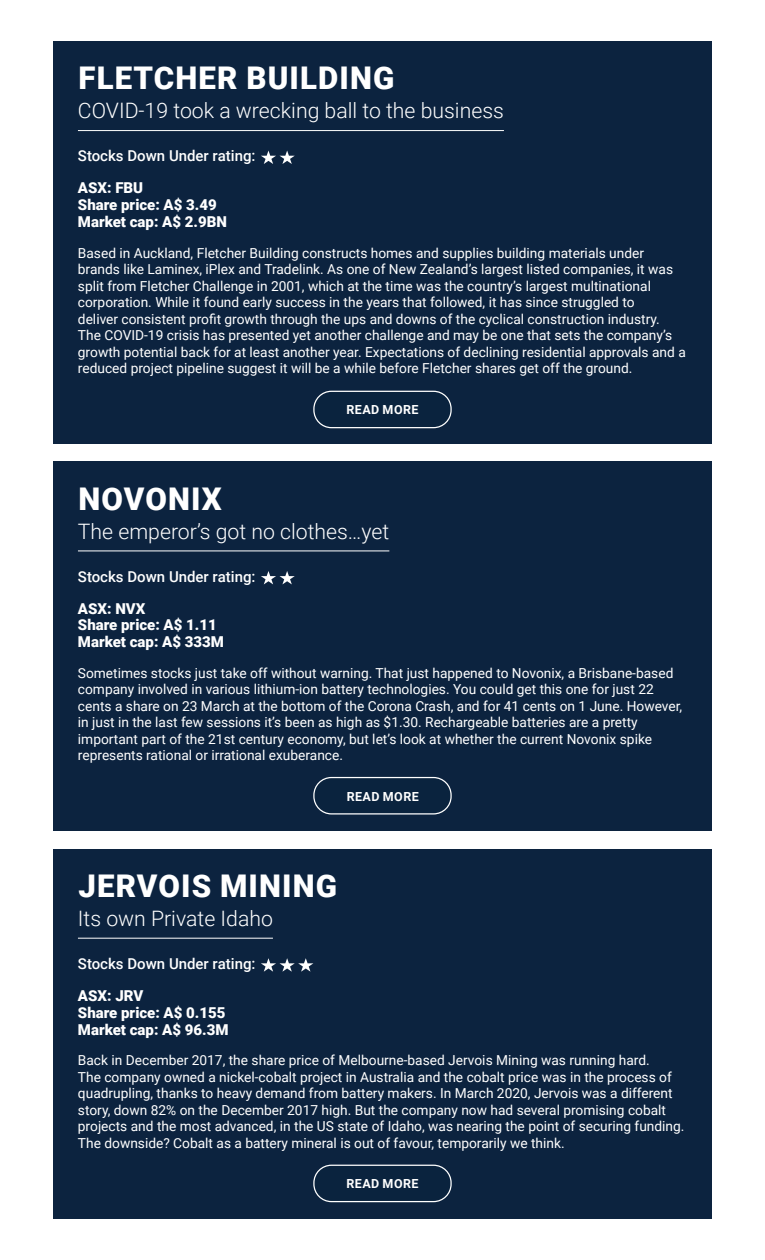
<style>
.page{position:relative;width:765px;height:1260px;background:#fff}
.page>*{position:absolute;margin:0;border:0;box-sizing:border-box;transform-origin:0 0}
.t1{font:900 31.25px "Roboto";letter-spacing:.035em;color:#fff}
.t2{font:300 21.25px "Roboto";color:#fff}
.t3{font:900 15px/16.9px "Roboto";color:#fff}
.t4{font:500 15px "Roboto";color:#fff}
.t5{font:13.75px/16.5px "Roboto";color:#fff}
.t6{font:700 12.5px "Roboto";letter-spacing:.035em;color:#fff}
</style>
<div class="page">
<div style="left:53px;top:41px;width:659px;height:403px;background:#0c233f"></div>
<hr style="left:78px;top:130px;width:426px;height:1px;background:#fff">
<svg style="left:261px;top:151px;width:34px;height:13px"></svg>
<div style="left:313px;top:391px;width:139px;height:37px;border:1px solid #fff;border-radius:18px"></div>
<div style="left:53px;top:462px;width:659px;height:369px;background:#0c233f"></div>
<hr style="left:78px;top:551px;width:311px;height:1px;background:#fff">
<svg style="left:261px;top:571px;width:34px;height:13px"></svg>
<div style="left:313px;top:777px;width:139px;height:38px;border:1px solid #fff;border-radius:18px"></div>
<div style="left:53px;top:849px;width:659px;height:370px;background:#0c233f"></div>
<hr style="left:78px;top:938px;width:195px;height:1px;background:#fff">
<svg style="left:261px;top:958px;width:52px;height:14px"></svg>
<div style="left:313px;top:1165px;width:139px;height:37px;border:1px solid #fff;border-radius:18px"></div>
<h1 class="t1" style="left:79px;top:56px;width:317px">FLETCHER BUILDING</h1>
<h2 class="t2" style="left:78px;top:96px;width:427px">COVID-19 took a wrecking ball to the business</h2>
<p class="t4" style="left:78px;top:145px;width:179px">Stocks Down Under rating:</p>
<p class="t3" style="left:78px;top:179px;width:151px">ASX: FBU<br>Share price: A$ 3.49<br>Market cap: A$ 2.9BN</p>
<p class="t5" style="left:78px;top:244px;width:609px">Based in Auckland, Fletcher Building constructs homes and supplies building materials under brands like Laminex, iPlex and Tradelink. As one of New Zealand’s largest listed companies, it was split from Fletcher Challenge in 2001, which at the time was the country’s largest multinational corporation. While it found early success in the years that followed, it has since struggled to<br>deliver consistent profit growth through the ups and downs of the cyclical construction industry.<br>The COVID-19 crisis has presented yet another challenge and may be one that sets the company’s growth potential back for at least another year. Expectations of declining residential approvals and a reduced project pipeline suggest it will be a while before Fletcher shares get off the ground.</p>
<p class="t6" style="left:346px;top:401px;width:74px">READ MORE</p>
<h1 class="t1" style="left:79px;top:477px;width:145px">NOVONIX</h1>
<h2 class="t2" style="left:78px;top:516px;width:313px">The emperor’s got no clothes…yet</h2>
<p class="t4" style="left:78px;top:566px;width:179px">Stocks Down Under rating:</p>
<p class="t3" style="left:78px;top:599px;width:148px">ASX: NVX<br>Share price: A$ 1.11<br>Market cap: A$ 333M</p>
<p class="t5" style="left:78px;top:664px;width:606px">Sometimes stocks just take off without warning. That just happened to Novonix, a Brisbane-based company involved in various lithium-ion battery technologies. You could get this one for just 22 cents a share on 23 March at the bottom of the Corona Crash, and for 41 cents on 1 June. However, in just in the last few sessions it’s been as high as $1.30. Rechargeable batteries are a pretty important part of the 21st century economy, but let’s look at whether the current Novonix spike represents rational or irrational exuberance.</p>
<p class="t6" style="left:347px;top:788px;width:74px">READ MORE</p>
<h1 class="t1" style="left:79px;top:864px;width:260px">JERVOIS MINING</h1>
<h2 class="t2" style="left:78px;top:904px;width:197px">Its own Private Idaho</h2>
<p class="t4" style="left:78px;top:953px;width:179px">Stocks Down Under rating:</p>
<p class="t3" style="left:78px;top:986px;width:152px">ASX: JRV<br>Share price: A$ 0.155<br>Market cap: A$ 96.3M</p>
<p class="t5" style="left:78px;top:1052px;width:608px">Back in December 2017, the share price of Melbourne-based Jervois Mining was running hard.<br>The company owned a nickel-cobalt project in Australia and the cobalt price was in the process of quadrupling, thanks to heavy demand from battery makers. In March 2020, Jervois was a different story, down 82% on the December 2017 high. But the company now had several promising cobalt projects and the most advanced, in the US state of Idaho, was nearing the point of securing funding.<br>The downside? Cobalt as a battery mineral is out of favour, temporarily we think.</p>
<p class="t6" style="left:346px;top:1175px;width:74px">READ MORE</p>
</div>
